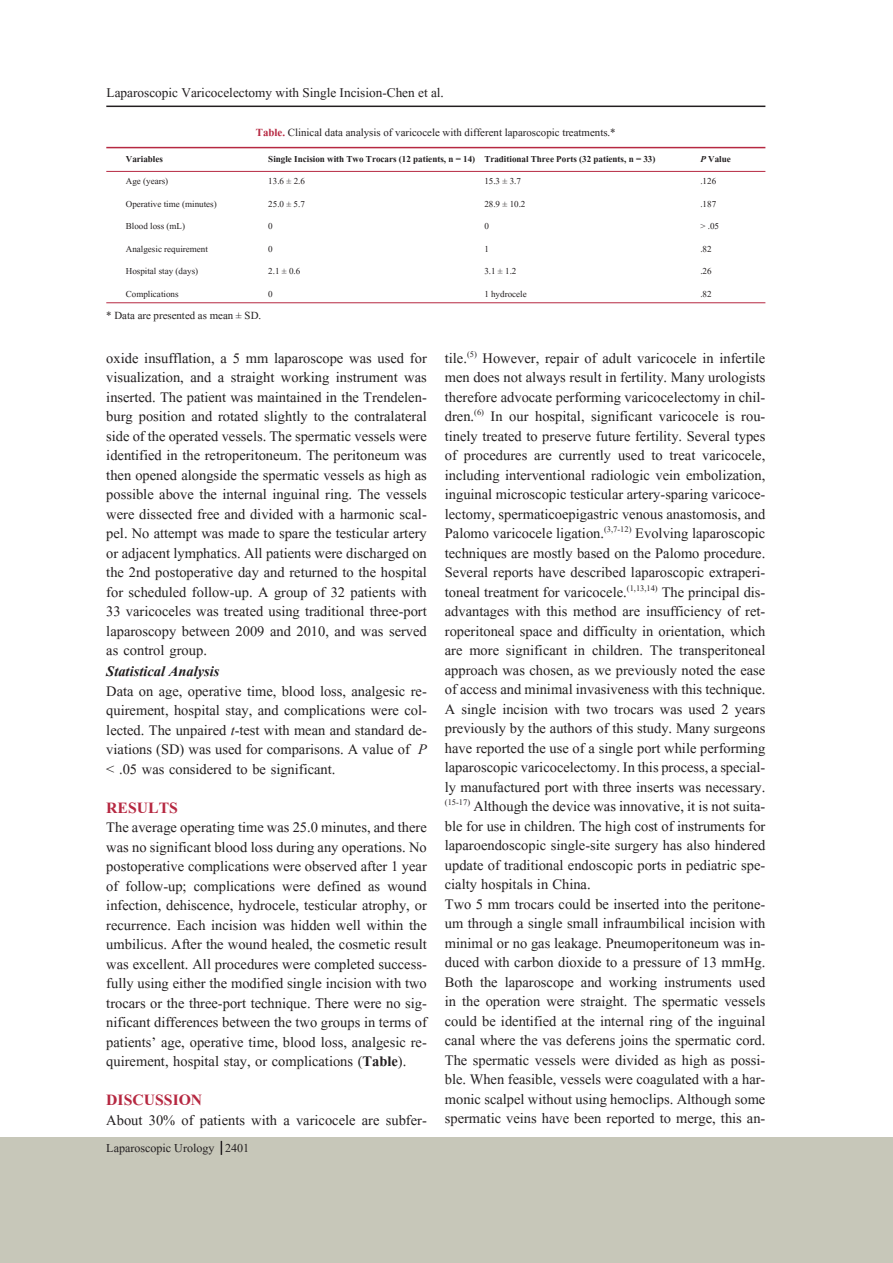
<style>
.page{position:relative;width:893px;height:1263px;background:#fff}
.page>*{position:absolute;margin:0;border:0;box-sizing:border-box;transform-origin:0 0}
.t1{font:700 19.5px "Aparajita";color:#b62841}
.t2{font:18px/19.5px "Aparajita";color:#231f20;text-align:justify}
.t3{font:italic 700 18px "Aparajita";color:#231f20}
.t4{font:16.5px "Aparajita";color:#231f20}
.t5{font:15px "Aparajita";color:#231f20}
.t6{font:13.5px "Aparajita";color:#231f20}
.t7{font:11.25px "Aparajita";color:#231f20}
.t8{font:700 11.25px "Aparajita";color:#231f20}
.s1{font-weight:700;color:#b62841}
.s2{font-style:italic}
.s3{font-weight:700}
</style>
<div class="page">
<div style="left:0;top:1137px;width:893px;height:126px;background:#c7c7b9"></div>
<hr style="left:106px;top:106px;width:659px;height:1px;background:#231f20">
<hr style="left:106px;top:147px;width:659px;height:1px;background:#b62841">
<hr style="left:106px;top:171px;width:659px;height:1px;background:#b62841">
<hr style="left:106px;top:302px;width:659px;height:1px;background:#b62841">
<svg style="left:221px;top:1141px;width:1px;height:14px"></svg>
<p class="t4" style="left:107px;top:85px;width:339px">Laparoscopic Varicocelectomy with Single Incision-Chen et al.</p>
<p class="t6" style="left:256px;top:126px;width:361px"><span class="s1">Table.</span> Clinical data analysis of varicocele with different laparoscopic treatments.*</p>
<p class="t8" style="left:126px;top:154px;width:39px">Variables</p>
<p class="t8" style="left:268px;top:154px;width:389px">Single Incision with Two Trocars (12 patients, n = 14) Traditional Three Ports (32 patients, n = 33)</p>
<p class="t8" style="left:700px;top:154px;width:32px"><span class="s2">P</span> Value</p>
<p class="t7" style="left:126px;top:176px;width:44px">Age (years)</p>
<p class="t7" style="left:268px;top:176px;width:38px">13.6 ± 2.6</p>
<p class="t7" style="left:484px;top:176px;width:38px">15.3 ± 3.7</p>
<p class="t7" style="left:700px;top:176px;width:17px">.126</p>
<p class="t7" style="left:126px;top:198px;width:93px">Operative time (minutes)</p>
<p class="t7" style="left:268px;top:198px;width:38px">25.0 ± 5.7</p>
<p class="t7" style="left:484px;top:198px;width:43px">28.9 ± 10.2</p>
<p class="t7" style="left:700px;top:198px;width:17px">.187</p>
<p class="t7" style="left:126px;top:221px;width:61px">Blood loss (mL)</p>
<p class="t7" style="left:268px;top:221px;width:6px">0</p>
<p class="t7" style="left:484px;top:221px;width:6px">0</p>
<p class="t7" style="left:700px;top:221px;width:20px">&gt; .05</p>
<p class="t7" style="left:126px;top:243px;width:84px">Analgesic requirement</p>
<p class="t7" style="left:268px;top:243px;width:6px">0</p>
<p class="t7" style="left:484px;top:243px;width:6px">1</p>
<p class="t7" style="left:700px;top:243px;width:13px">.82</p>
<p class="t7" style="left:126px;top:266px;width:74px">Hospital stay (days)</p>
<p class="t7" style="left:268px;top:266px;width:34px">2.1 ± 0.6</p>
<p class="t7" style="left:484px;top:266px;width:34px">3.1 ± 1.2</p>
<p class="t7" style="left:700px;top:266px;width:13px">.26</p>
<p class="t7" style="left:126px;top:288px;width:54px">Complications</p>
<p class="t7" style="left:268px;top:288px;width:6px">0</p>
<p class="t7" style="left:484px;top:288px;width:44px">1 hydrocele</p>
<p class="t7" style="left:700px;top:288px;width:13px">.82</p>
<p class="t6" style="left:106px;top:309px;width:156px">* Data are presented as mean ± SD.</p>
<p class="t2" style="left:106px;top:350px;width:322px">oxide insufflation, a 5 mm laparoscope was used for visualization, and a straight working instrument was inserted. The patient was maintained in the Trendelen&shy;burg position and rotated slightly to the contralateral side of the operated vessels. The spermatic vessels were identified in the retroperitoneum. The peritoneum was then opened alongside the spermatic vessels as high as possible above the internal inguinal ring. The vessels were dissected free and divided with a harmonic scal&shy;pel. No attempt was made to spare the testicular artery or adjacent lymphatics. All patients were discharged on the 2nd postoperative day and returned to the hospital for scheduled follow-up. A group of 32 patients with 33 varicoceles was treated using traditional three-port laparoscopy between 2009 and 2010, and was served as control group.</p>
<p class="t3" style="left:106px;top:663px;width:115px">Statistical Analysis</p>
<p class="t2" style="left:106px;top:683px;width:322px">Data on age, operative time, blood loss, analgesic re&shy;quirement, hospital stay, and complications were col&shy;lected. The unpaired <span class="s2">t</span>-test with mean and standard de&shy;viations (SD) was used for comparisons. A value of <span class="s2">P </span>&lt; .05 was considered to be significant.</p>
<p class="t1" style="left:106px;top:798px;width:73px">RESULTS</p>
<p class="t2" style="left:106px;top:819px;width:322px">The average operating time was 25.0 minutes, and there was no significant blood loss during any operations. No postoperative complications were observed after 1 year of follow-up; complications were defined as wound infection, dehiscence, hydrocele, testicular atrophy, or recurrence. Each incision was hidden well within the umbilicus. After the wound healed, the cosmetic result was excellent. All procedures were completed success&shy;fully using either the modified single incision with two trocars or the three-port technique. There were no sig&shy;nificant differences between the two groups in terms of patients’ age, operative time, blood loss, analgesic re&shy;quirement, hospital stay, or complications (<span class="s3">Table</span>).</p>
<p class="t1" style="left:106px;top:1091px;width:98px">DISCUSSION</p>
<p class="t2" style="left:106px;top:1112px;width:322px">About 30% of patients with a varicocele are subfer-</p>
<p class="t5" style="left:106px;top:1140px;width:144px">Laparoscopic Urology 2401</p>
<p class="t2" style="left:445px;top:350px;width:322px">tile.<sup>(5)</sup> However, repair of adult varicocele in infertile men does not always result in fertility. Many urologists therefore advocate performing varicocelectomy in chil&shy;dren.<sup>(6)</sup> In our hospital, significant varicocele is rou&shy;tinely treated to preserve future fertility. Several types of procedures are currently used to treat varicocele, including interventional radiologic vein embolization, inguinal microscopic testicular artery-sparing varicoce&shy;lectomy, spermaticoepigastric venous anastomosis, and Palomo varicocele ligation.<sup>(3,7-12)</sup> Evolving laparoscopic techniques are mostly based on the Palomo procedure.</p>
<p class="t2" style="left:445px;top:564px;width:322px">Several reports have described laparoscopic extraperi&shy;toneal treatment for varicocele.<sup>(1,13,14)</sup> The principal dis&shy;advantages with this method are insufficiency of ret&shy;roperitoneal space and difficulty in orientation, which are more significant in children. The transperitoneal approach was chosen, as we previously noted the ease of access and minimal invasiveness with this technique.</p>
<p class="t2" style="left:445px;top:701px;width:322px">A single incision with two trocars was used 2 years previously by the authors of this study. Many surgeons have reported the use of a single port while performing laparoscopic varicocelectomy. In this process, a special&shy;ly manufactured port with three inserts was necessary. <sup>(15-17)</sup> Although the device was innovative, it is not suita&shy;ble for use in children. The high cost of instruments for laparoendoscopic single-site surgery has also hindered update of traditional endoscopic ports in pediatric spe&shy;cialty hospitals in China.</p>
<p class="t2" style="left:445px;top:896px;width:322px">Two 5 mm trocars could be inserted into the peritone&shy;um through a single small infraumbilical incision with minimal or no gas leakage. Pneumoperitoneum was in&shy;duced with carbon dioxide to a pressure of 13 mmHg.<br>Both the laparoscope and working instruments used in the operation were straight. The spermatic vessels could be identified at the internal ring of the inguinal canal where the vas deferens joins the spermatic cord.<br>The spermatic vessels were divided as high as possi&shy;ble. When feasible, vessels were coagulated with a har&shy;monic scalpel without using hemoclips. Although some spermatic veins have been reported to merge, this an-</p>
</div>
